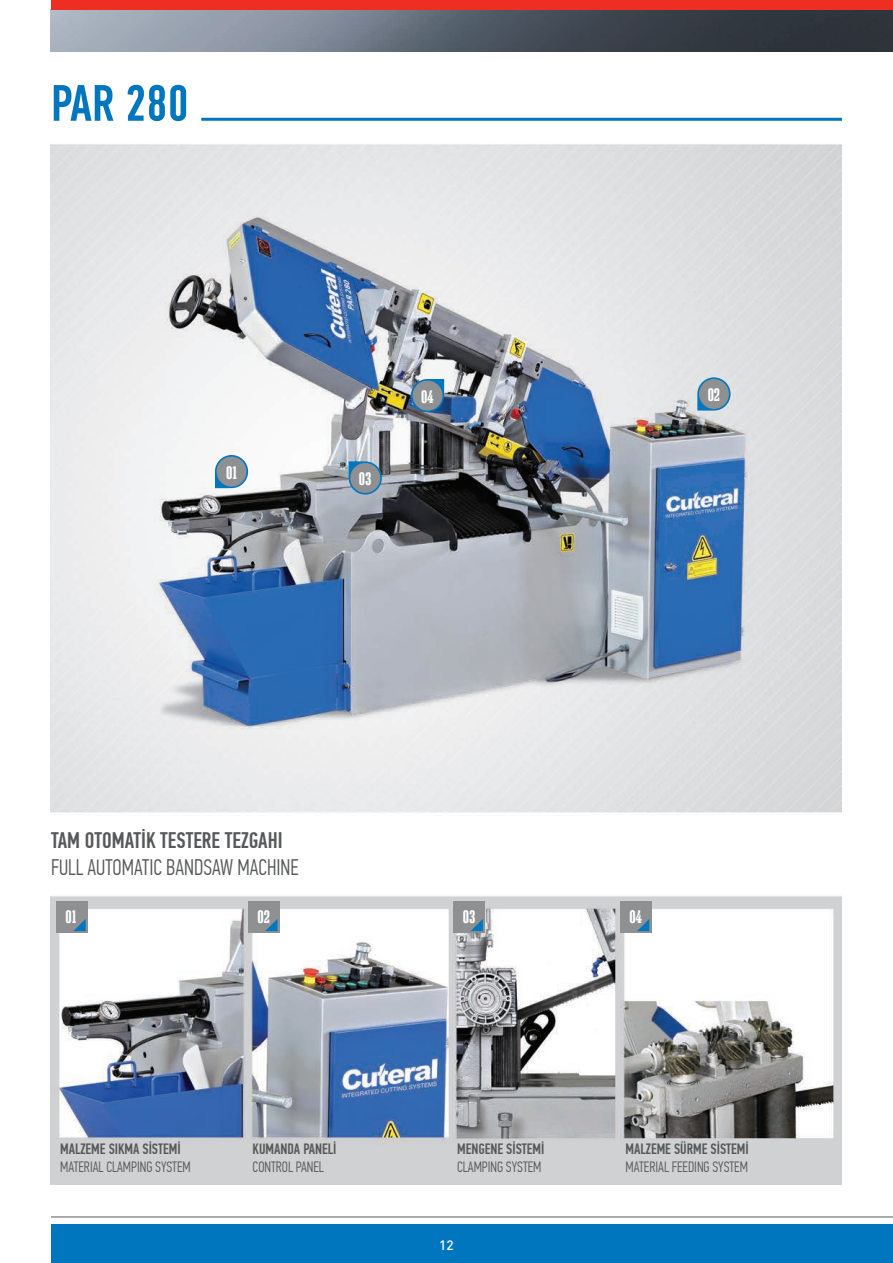
<style>
.page{position:relative;width:893px;height:1263px;background:#fff}
.page>*{position:absolute;margin:0;border:0;box-sizing:border-box;transform-origin:0 0}
.t1{font:500 51.3px "PF Din Text Comp Pro";color:#0076be}
.t2{font:300 22.5px "PF Din Text Comp Pro";color:#57585a}
.t3{font:500 22.5px "PF Din Text Comp Pro";color:#57585a}
.t4{font:18px "DX Egyptian Fett";color:#fff}
.t5{font:300 15px "PF Din Text Comp Pro";color:#57585a}
.t6{font:500 15px "PF Din Text Comp Pro";color:#57585a}
.t7{font:500 13.5px "DIN Pro";color:#fff}
</style>
<div class="page">
<div style="left:51px;top:1225px;width:842px;height:38px;background:#0076be"></div>
<img style="left:51px;top:10px;width:842px;height:42px">
<div style="left:51px;top:0;width:842px;height:10px;background:#ee2e22"></div>
<hr style="left:201px;top:118px;width:641px;height:3px;background:#0076be">
<img style="left:51px;top:144px;width:791px;height:1041px">
<div style="left:56px;top:902px;width:32px;height:31px;background:#8e9091"></div>
<svg style="left:73px;top:919px;width:13px;height:12px"></svg>
<div style="left:248px;top:902px;width:32px;height:31px;background:#8e9091"></div>
<svg style="left:265px;top:919px;width:12px;height:12px"></svg>
<div style="left:453px;top:902px;width:32px;height:31px;background:#8e9091"></div>
<svg style="left:471px;top:919px;width:12px;height:12px"></svg>
<div style="left:620px;top:902px;width:31px;height:31px;background:#8e9091"></div>
<svg style="left:637px;top:919px;width:12px;height:12px"></svg>
<svg style="left:215px;top:455px;width:33px;height:33px"></svg>
<svg style="left:349px;top:461px;width:33px;height:34px"></svg>
<svg style="left:411px;top:379px;width:33px;height:33px"></svg>
<svg style="left:697px;top:377px;width:33px;height:34px"></svg>
<div style="left:217px;top:457px;width:29px;height:30px;background:#8e9091;border-radius:50%"></div>
<div style="left:350px;top:463px;width:30px;height:30px;background:#8e9091;border-radius:50%"></div>
<div style="left:413px;top:381px;width:30px;height:30px;background:#8e9091;border-radius:50%"></div>
<div style="left:699px;top:379px;width:30px;height:30px;background:#8e9091;border-radius:50%"></div>
<hr style="left:51px;top:1216px;width:842px;height:2px;background:#8e9091">
<p class="t1" style="left:51px;top:73px;width:139px">PAR 280</p>
<p class="t4" style="left:226px;top:462px;width:12px">01</p>
<p class="t4" style="left:359px;top:469px;width:14px">03</p>
<p class="t4" style="left:421px;top:386px;width:14px">04</p>
<p class="t4" style="left:708px;top:385px;width:14px">02</p>
<p class="t3" style="left:51px;top:827px;width:233px">TAM OTOMATİK TESTERE TEZGAHI</p>
<p class="t2" style="left:51px;top:854px;width:249px">FULL AUTOMATIC BANDSAW MACHINE</p>
<p class="t4" style="left:66px;top:907px;width:12px">01</p>
<p class="t4" style="left:258px;top:907px;width:14px">02</p>
<p class="t4" style="left:463px;top:907px;width:14px">03</p>
<p class="t4" style="left:629px;top:907px;width:14px">04</p>
<p class="t6" style="left:60px;top:1140px;width:122px">MALZEME SIKMA SİSTEMİ</p>
<p class="t5" style="left:60px;top:1158px;width:132px">MATERIAL CLAMPING SYSTEM</p>
<p class="t6" style="left:253px;top:1140px;width:85px">KUMANDA PANELİ</p>
<p class="t5" style="left:253px;top:1158px;width:73px">CONTROL PANEL</p>
<p class="t6" style="left:457px;top:1140px;width:89px">MENGENE SİSTEMİ</p>
<p class="t5" style="left:457px;top:1158px;width:86px">CLAMPING SYSTEM</p>
<p class="t7" style="left:439px;top:1236px;width:16px">12</p>
<p class="t6" style="left:626px;top:1140px;width:125px">MALZEME SÜRME SİSTEMİ</p>
<p class="t5" style="left:626px;top:1158px;width:124px">MATERIAL FEEDING SYSTEM</p>
</div>
